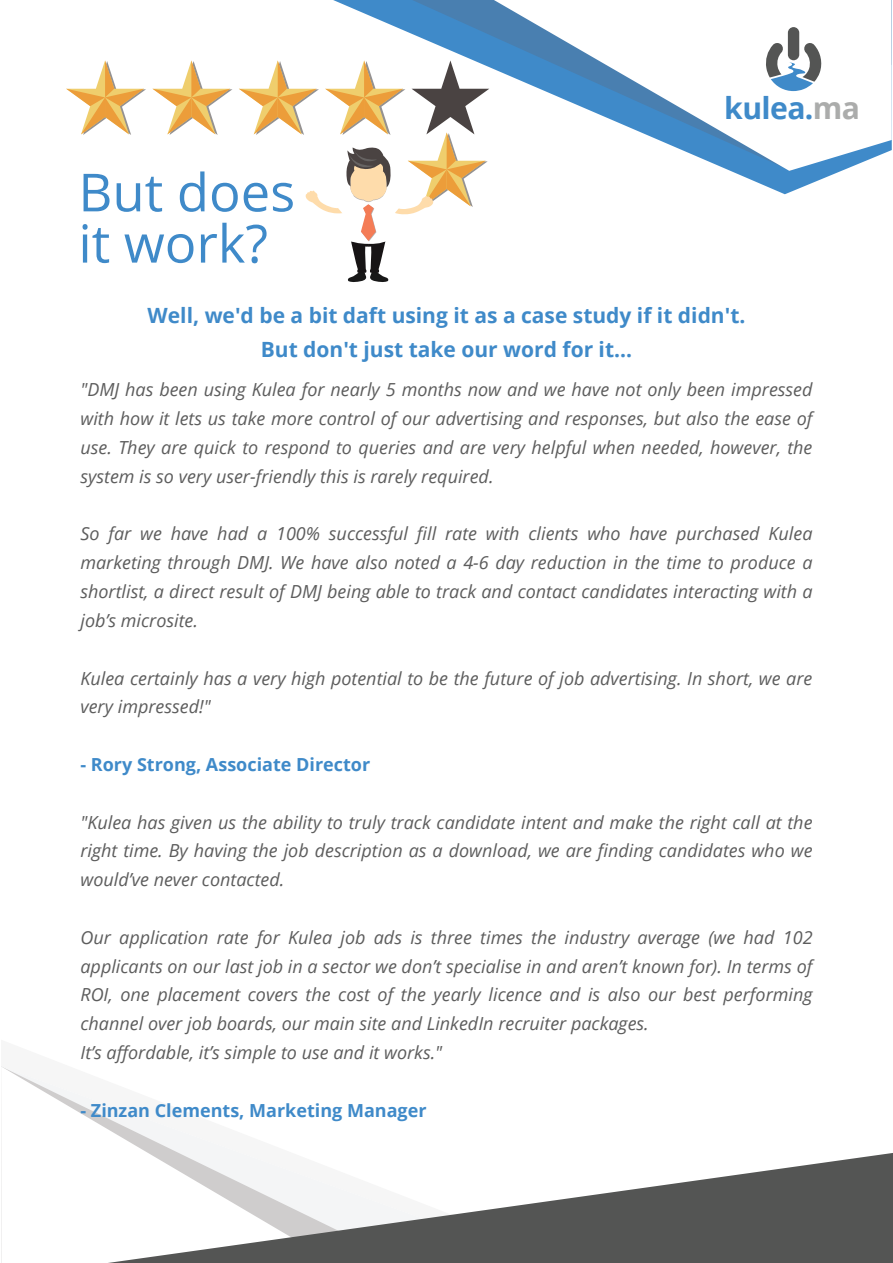
<style>
.page{position:relative;width:893px;height:1263px;background:#fff}
.page>*{position:absolute;margin:0;border:0;box-sizing:border-box;transform-origin:0 0}
.t1{font:52.5px/51.3px "Open Sans";color:#3f8ac9}
.t2{font:700 30.15px "Open Sans";letter-spacing:-.02em;color:#3f8ac9}
.t3{font:700 21px/34.8px "Open Sans";color:#3f8ac9;text-align:center}
.t4{font:italic 18px/28.8px "Open Sans";color:#5d5d5d;text-align:justify}
.t5{font:700 18px "Open Sans";color:#3f8ac9}
.s1{color:#abacab}
</style>
<div class="page">
<svg style="left:1px;top:1066px;width:237px;height:197px"></svg>
<svg style="left:333px;top:0;width:508px;height:194px"></svg>
<svg style="left:412px;top:0;width:82px;height:171px"></svg>
<svg style="left:494px;top:0;width:398px;height:171px"></svg>
<svg style="left:108px;top:1153px;width:785px;height:110px"></svg>
<div style="left:788px;top:27px;width:11px;height:33px;background:#545554;border-radius:6px"></div>
<svg style="left:765px;top:42px;width:58px;height:49px"></svg>
<svg style="left:66px;top:60px;width:80px;height:75px"></svg>
<svg style="left:152px;top:60px;width:80px;height:75px"></svg>
<svg style="left:239px;top:60px;width:250px;height:222px"></svg>
<h1 class="t1" style="left:78px;top:165px;width:218px">But does it work?</h1>
<h2 class="t2" style="left:724px;top:87px;width:137px">kulea.<span class="s1">ma</span></h2>
<p class="t3" style="left:148px;top:297px;width:599px">Well, we'd be a bit daft using it as a case study if it didn't.<br>But don't just take our word for it...</p>
<p class="t4" style="left:80px;top:375px;width:734px">"DMJ has been using Kulea for nearly 5 months now and we have not only been impressed with how it lets us take more control of our advertising and responses, but also the ease of use. They are quick to respond to queries and are very helpful when needed, however, the system is so very user-friendly this is rarely required.</p>
<p class="t4" style="left:80px;top:519px;width:734px">So far we have had a 100% successful fill rate with clients who have purchased Kulea marketing through DMJ. We have also noted a 4-6 day reduction in the time to produce a shortlist, a direct result of DMJ being able to track and contact candidates interacting with a job’s microsite.</p>
<p class="t4" style="left:80px;top:663px;width:733px">Kulea certainly has a very high potential to be the future of job advertising. In short, we are very impressed!"</p>
<p class="t5" style="left:80px;top:752px;width:291px">- Rory Strong, Associate Director</p>
<p class="t4" style="left:80px;top:807px;width:734px">"Kulea has given us the ability to truly track candidate intent and make the right call at the right time. By having the job description as a download, we are finding candidates who we would’ve never contacted.</p>
<p class="t4" style="left:80px;top:922px;width:734px;text-align:left">Our application rate for Kulea job ads is three times the industry average (we had 102 applicants on our last job in a sector we don’t specialise in and aren’t known for). In terms of ROI, one placement covers the cost of the yearly licence and is also our best performing channel over job boards, our main site and LinkedIn recruiter packages.<br>It’s affordable, it’s simple to use and it works."</p>
<p class="t5" style="left:80px;top:1097px;width:348px">- Zinzan Clements, Marketing Manager</p>
</div>
